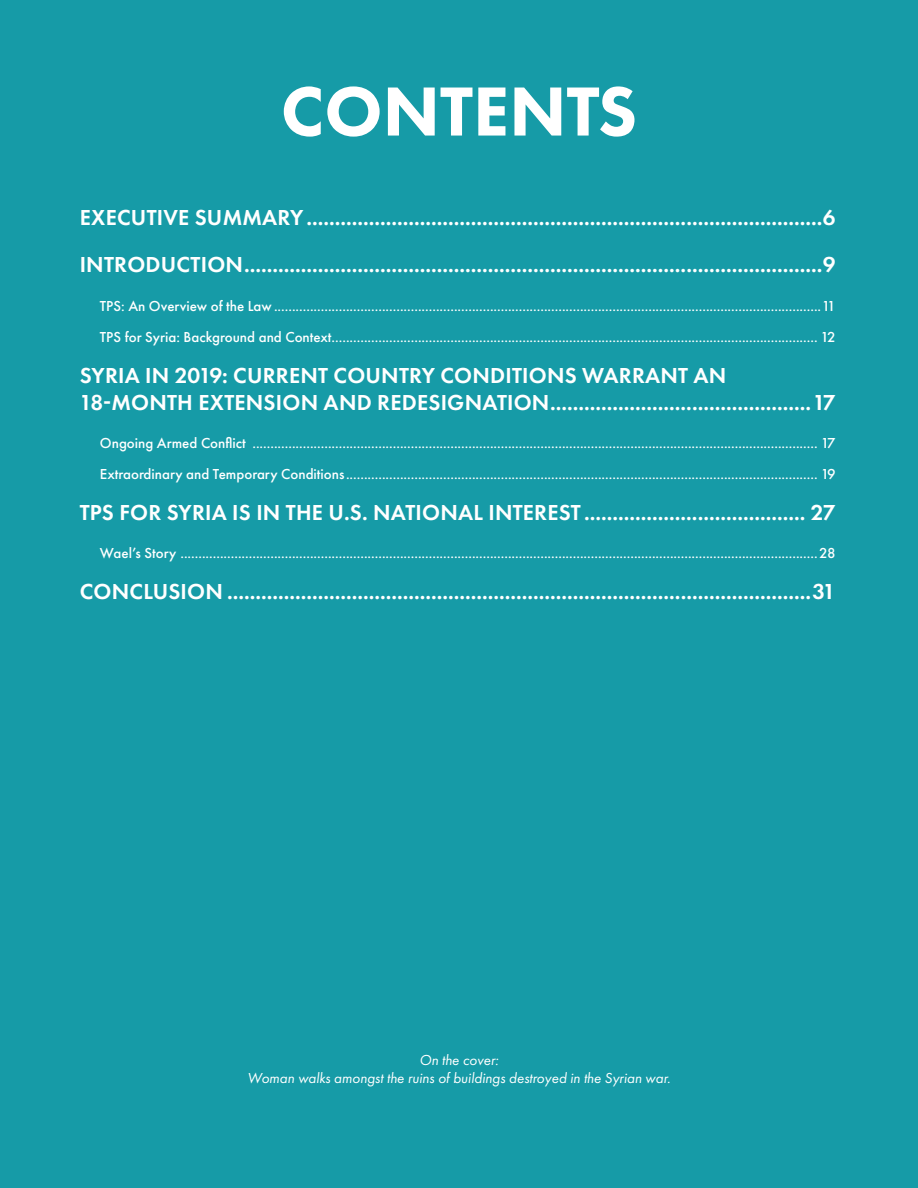
<style>
.page{position:relative;width:918px;height:1188px;background:#169ba7}
.page>*{position:absolute;margin:0;border:0;box-sizing:border-box;transform-origin:0 0}
.t1{font:800 72px "Futura PT";color:#fff}
.t2{font:600 22.5px/27px "Futura PT";letter-spacing:.01em;color:#fff}
.t3{font:500 15px "Futura PT";color:#fff}
.t4{font:italic 15px/18px "Futura PT";color:#fff;text-align:center}
</style>
<div class="page">
<p class="t1" style="left:281px;top:66px;width:358px">CONTENTS</p>
<p class="t2" style="left:80px;top:204px;width:757px">EXECUTIVE SUMMARY...........................................................................................6</p>
<p class="t2" style="left:80px;top:251px;width:757px">INTRODUCTION......................................................................................................9</p>
<p class="t3" style="left:100px;top:297px;width:737px">TPS: An Overview of the Law........................................................................................................................................................11</p>
<p class="t3" style="left:100px;top:328px;width:737px">TPS for Syria: Background and Context....................................................................................................................................... 12</p>
<p class="t2" style="left:80px;top:361px;width:757px">SYRIA IN 2019: CURRENT COUNTRY CONDITIONS WARRANT AN<br>18-MONTH EXTENSION AND REDESIGNATION..............................................17</p>
<p class="t3" style="left:100px;top:434px;width:737px">Ongoing Armed Conflict ............................................................................................................................................................. 17</p>
<p class="t3" style="left:100px;top:465px;width:737px">Extraordinary and Temporary Conditions................................................................................................................................... 19</p>
<p class="t2" style="left:80px;top:499px;width:757px">TPS FOR SYRIA IS IN THE U.S. NATIONAL INTEREST ....................................... 27</p>
<p class="t3" style="left:100px;top:544px;width:737px">Wael’s Story .................................................................................................................................................................................28</p>
<p class="t2" style="left:80px;top:577px;width:757px">CONCLUSION .......................................................................................................31</p>
<p class="t4" style="left:247px;top:1051px;width:425px">On the cover:<br>Woman walks amongst the ruins of buildings destroyed in the Syrian war.</p>
</div>
